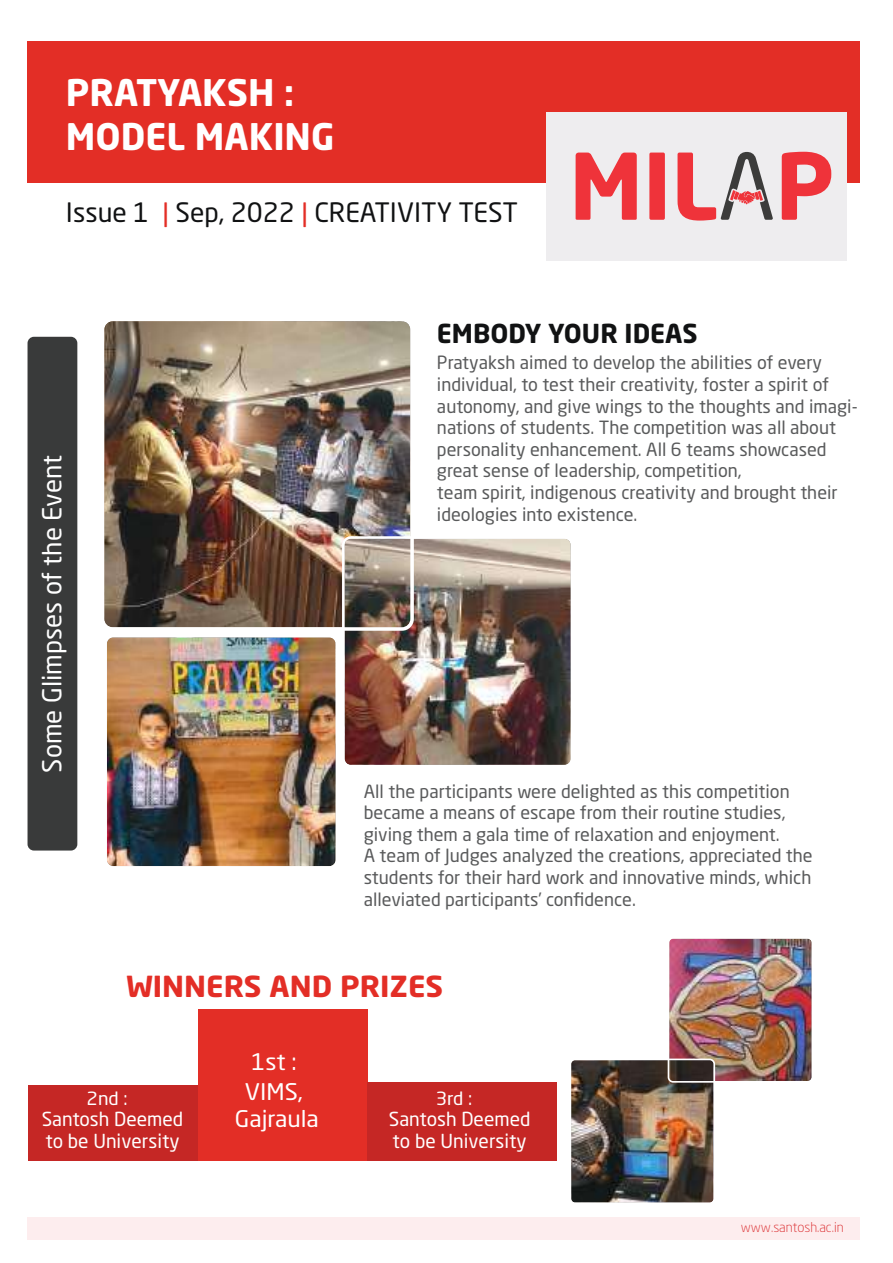
<style>
.page{position:relative;width:893px;height:1263px;background:#fff}
.page>*{position:absolute;margin:0;border:0;box-sizing:border-box;transform-origin:0 0}
.t1{font:700 36.3px/43.5px "Neo Sans Pro";color:#fff}
.t2{font:700 28.65px "Neo Sans Pro";color:#e32e26;scale:1.05 1}
.t3{font:26.4px "Neo Sans Pro";color:#111213}
.t4{font:25.8px "Neo Sans Pro";color:#fff}
.t5{font:700 25.8px "Neo Sans Pro";color:#111213}
.t6{font:22.65px/29.8px "Neo Sans Pro";color:#fff;scale:1.05 1}
.t7{font:19.05px/23px "Neo Sans Pro";color:#fff}
.t8{font:18px/21.6px "Neo Sans Pro";color:#595a5b}
.t9{font:18px "Neo Sans Pro";color:#fff;scale:1.05 1}
.t10{font:300 13.5px "Neo Sans Pro";color:#da2528}
.s1{color:#e32e26}
</style>
<div class="page">
<div style="left:28px;top:337px;width:49px;height:513px;background:#393a3a;border-radius:6px"></div>
<img style="left:104px;top:321px;width:307px;height:307px">
<img style="left:342px;top:536px;width:229px;height:229px">
<img style="left:107px;top:637px;width:229px;height:230px">
<div style="left:28px;top:1216px;width:832px;height:23px;background:#fdedee"></div>
<div style="left:28px;top:41px;width:832px;height:141px;background:#e32e26"></div>
<div style="left:546px;top:112px;width:300px;height:149px;background:#eeedef"></div>
<div style="left:28px;top:1085px;width:169px;height:76px;background:#c52725"></div>
<div style="left:197px;top:1009px;width:170px;height:152px;background:#e32e26"></div>
<div style="left:367px;top:1082px;width:190px;height:79px;background:#c52725"></div>
<img style="left:571px;top:938px;width:241px;height:265px">
<svg style="left:576px;top:153px;width:61px;height:67px"></svg>
<div style="left:649px;top:153px;width:16px;height:67px;background:#ef333a;border-radius:2px"></div>
<svg style="left:782px;top:152px;width:49px;height:68px"></svg>
<svg style="left:677px;top:152px;width:96px;height:69px"></svg>
<h1 class="t1" style="left:66px;top:70px;width:270px">PRATYAKSH :<br>MODEL MAKING</h1>
<h3 class="t3" style="left:66px;top:196px;width:454px">Issue 1 <span class="s1">|</span> Sep, 2022 <span class="s1">|</span> CREATIVITY TEST</h3>
<h3 class="t4" style="left:36px;top:772px;width:319px;rotate:-90deg">Some Glimpses of the Event</h3>
<h3 class="t5" style="left:437px;top:317px;width:262px">EMBODY YOUR IDEAS</h3>
<p class="t8" style="left:437px;top:352px;width:422px">Pratyaksh aimed to develop the abilities of every individual, to test their creativity, foster a spirit of autonomy, and give wings to the thoughts and imagi&shy;nations of students. The competition was all about personality enhancement. All 6 teams showcased great sense of leadership, competition,<br>team spirit, indigenous creativity and brought their ideologies into existence.</p>
<p class="t8" style="left:364px;top:780px;width:450px">All the participants were delighted as this competition became a means of escape from their routine studies, giving them a gala time of relaxation and enjoyment.<br>A team of Judges analyzed the creations, appreciated the students for their hard work and innovative minds, which alleviated participants’ confidence.</p>
<h2 class="t2" style="left:126px;top:968px;width:304px">WINNERS AND PRIZES</h2>
<p class="t6" style="left:245px;top:1047px;width:57px">1st :<br>VIMS,</p>
<p class="t6" style="left:235px;top:1104px;width:82px">Gajraula</p>
<p class="t9" style="left:87px;top:1087px;width:41px">2nd :</p>
<p class="t9" style="left:436px;top:1087px;width:36px">3rd :</p>
<p class="t7" style="left:42px;top:1107px;width:143px">Santosh Deemed to be University</p>
<p class="t7" style="left:389px;top:1107px;width:143px">Santosh Deemed to be University</p>
<p class="t10" style="left:741px;top:1219px;width:105px">www.santosh.ac.in</p>
</div>
